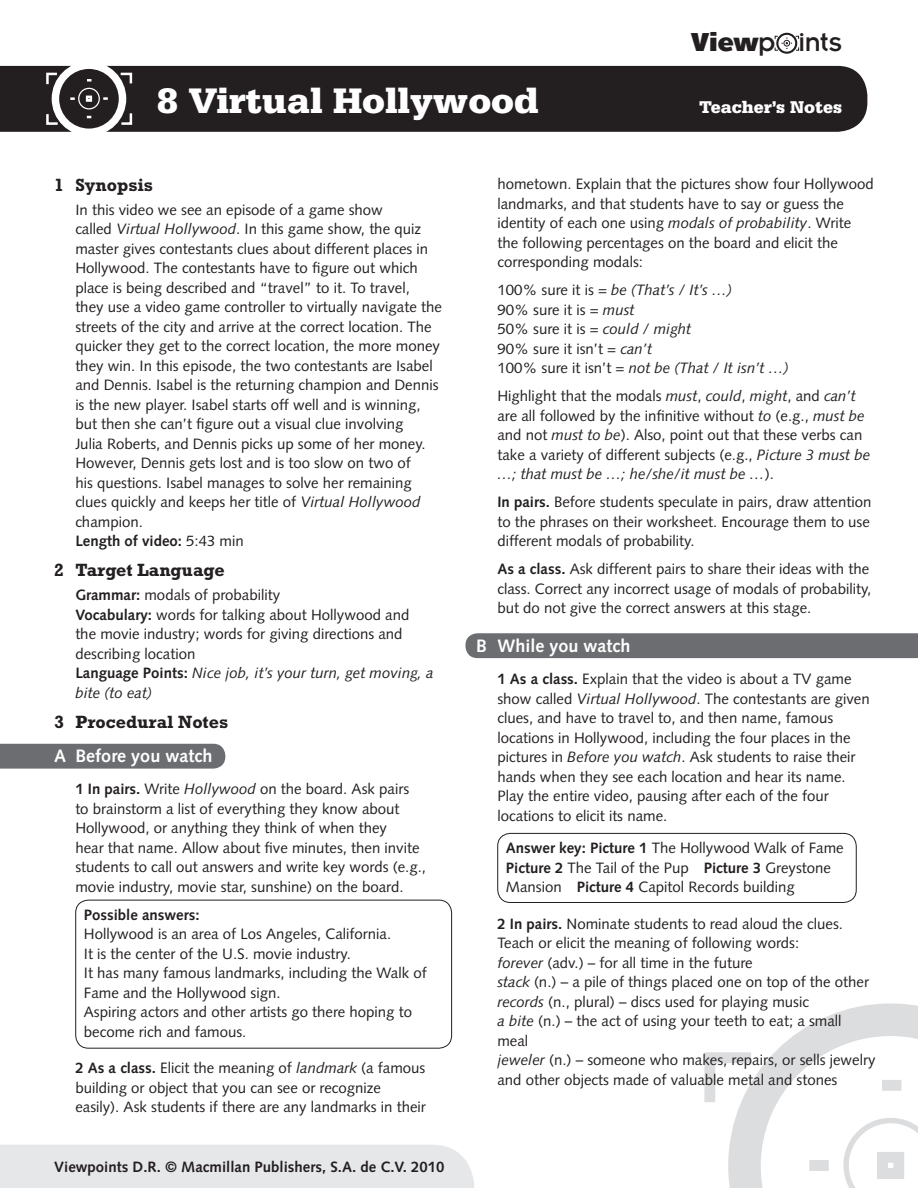
<style>
.page{position:relative;width:918px;height:1188px;background:#fff}
.page>*{position:absolute;margin:0;border:0;box-sizing:border-box;transform-origin:0 0}
.title_header{font:900 37.5px "Serifa Std";color:#fff}
.t1{font:28.05px "Insignia LT Std";color:#231f20}
.Teacher_A-head{font:700 18px "Rockwell Std";color:#231f20}
.A-Head{font:700 18px "Syntax LT Std";color:#fff}
.t2{font:900 18px "Serifa Std";color:#fff}
.main_text{font:15px/19.5px "Syntax LT Std";color:#231f20}
.Answer_key{font:15px/19.5px "Syntax LT Std";color:#231f20}
.wordpool{font:15px/19.5px "Syntax LT Std";color:#231f20}
.main_text-2{font:italic 15px/19.5px "Syntax LT Std";color:#231f20}
.main_text-3{font:700 15px "Syntax LT Std";color:#231f20}
.Answer_key-2{font:700 15px "Syntax LT Std";color:#231f20}
.s1{font-family:"Syntax LT Std";font-weight:900;font-size:25.95px}
.s2{font-style:italic}
.s3{font-weight:400}
.s4{font-weight:700}
.s5{font-weight:700;font-style:normal}
.s6{font-style:normal}
</style>
<div class="page">
<div style="left:0;top:66px;width:867px;height:66px;background:#231f20"></div>
<svg style="left:704px;top:1003px;width:214px;height:185px"></svg>
<div style="left:52px;top:61px;width:74px;height:75px;border:7px solid #fff;border-radius:50%"></div>
<svg style="left:70px;top:97px;width:5px;height:3px"></svg>
<svg style="left:103px;top:97px;width:5px;height:3px"></svg>
<svg style="left:87px;top:79px;width:4px;height:3px"></svg>
<svg style="left:86px;top:96px;width:6px;height:6px"></svg>
<svg style="left:45px;top:71px;width:14px;height:16px"></svg>
<svg style="left:45px;top:112px;width:15px;height:14px"></svg>
<svg style="left:118px;top:71px;width:15px;height:15px"></svg>
<svg style="left:119px;top:111px;width:14px;height:15px"></svg>
<div style="left:78px;top:88px;width:22px;height:21px;border:1px solid #fff;border-radius:50%"></div>
<div style="left:776px;top:33px;width:21px;height:21px;border:2px solid #231f20;border-radius:50%"></div>
<svg style="left:774px;top:36px;width:25px;height:15px"></svg>
<div style="left:0;top:1145px;width:474px;height:43px;background:#e6e7e9"></div>
<div style="left:465px;top:633px;width:453px;height:25px;background:#6c6d70"></div>
<div style="left:0;top:744px;width:225px;height:25px;background:#6c6d70"></div>
<div style="left:75px;top:900px;width:377px;height:149px;border:1px solid #231f20;border-radius:13px"></div>
<div style="left:497px;top:833px;width:360px;height:70px;border:1px solid #231f20;border-radius:13px"></div>
<p class="title_header" style="left:157px;top:78px;width:383px">8 Virtual Hollywood</p>
<h2 class="t1" style="left:691px;top:28px;width:152px"><span class="s1">View</span>p ints</h2>
<p class="t2" style="left:699px;top:96px;width:145px">Teacher’s Notes</p>
<p class="Teacher_A-head" style="left:54px;top:174px;width:101px">1 Synopsis</p>
<p class="main_text" style="left:75px;top:200px;width:368px">In this video we see an episode of a game show<br>called <span class="s2">Virtual Hollywood</span>. In this game show, the quiz master gives contestants clues about different places in Hollywood. The contestants have to figure out which place is being described and “travel” to it. To travel, they use a video game controller to virtually navigate the streets of the city and arrive at the correct location. The quicker they get to the correct location, the more money they win. In this episode, the two contestants are Isabel and Dennis. Isabel is the returning champion and Dennis is the new player. Isabel starts off well and is winning, but then she can’t figure out a visual clue involving<br>Julia Roberts, and Dennis picks up some of her money.<br>However, Dennis gets lost and is too slow on two of<br>his questions. Isabel manages to solve her remaining clues quickly and keeps her title of <span class="s2">Virtual Hollywood </span>champion.</p>
<p class="main_text-3" style="left:75px;top:533px;width:170px">Length of video: <span class="s3">5:43 min</span></p>
<p class="Teacher_A-head" style="left:54px;top:560px;width:172px">2 Target Language</p>
<p class="main_text" style="left:75px;top:585px;width:206px"><span class="s4">Grammar:</span> modals of probability</p>
<p class="main_text" style="left:75px;top:605px;width:336px"><span class="s4">Vocabulary:</span> words for talking about Hollywood and the movie industry; words for giving directions and describing location</p>
<p class="main_text-2" style="left:75px;top:663px;width:360px"><span class="s5">Language Points:</span> Nice job, it’s your turn, get moving, a bite (to eat)</p>
<p class="Teacher_A-head" style="left:54px;top:711px;width:176px">3 Procedural Notes</p>
<p class="A-Head" style="left:54px;top:746px;width:160px">A Before you watch</p>
<p class="main_text" style="left:75px;top:780px;width:352px"><span class="s4">1 In pairs.</span> Write <span class="s2">Hollywood</span> on the board. Ask pairs to brainstorm a list of everything they know about Hollywood, or anything they think of when they<br>hear that name. Allow about five minutes, then invite students to call out answers and write key words (e.g., movie industry, movie star, sunshine) on the board.</p>
<p class="Answer_key-2" style="left:84px;top:906px;width:117px">Possible answers:</p>
<p class="Answer_key" style="left:84px;top:925px;width:309px">Hollywood is an area of Los Angeles, California.</p>
<p class="Answer_key" style="left:84px;top:944px;width:269px">It is the center of the U.S. movie industry.</p>
<p class="Answer_key" style="left:84px;top:964px;width:344px">It has many famous landmarks, including the Walk of<br>Fame and the Hollywood sign.</p>
<p class="Answer_key" style="left:84px;top:1003px;width:330px">Aspiring actors and other artists go there hoping to become rich and famous.</p>
<p class="main_text" style="left:75px;top:1059px;width:352px"><span class="s4">2 As a class.</span> Elicit the meaning of <span class="s2">landmark</span> (a famous building or object that you can see or recognize easily). Ask students if there are any landmarks in their</p>
<p class="main_text-3" style="left:54px;top:1158px;width:392px">Viewpoints D.R. © Macmillan Publishers, S.A. de C.V. 2010</p>
<p class="main_text" style="left:497px;top:175px;width:378px">hometown. Explain that the pictures show four Hollywood landmarks, and that students have to say or guess the identity of each one using <span class="s2">modals of probability</span>. Write the following percentages on the board and elicit the corresponding modals:</p>
<p class="main_text-2" style="left:497px;top:280px;width:236px"><span class="s6">100% sure it is =</span> be (That’s / It’s …)</p>
<p class="main_text" style="left:497px;top:300px;width:139px">90% sure it is = <span class="s2">must</span></p>
<p class="main_text" style="left:497px;top:320px;width:195px">50% sure it is = <span class="s2">could / might</span></p>
<p class="main_text" style="left:497px;top:339px;width:156px">90% sure it isn’t = <span class="s2">can’t</span></p>
<p class="main_text-2" style="left:497px;top:358px;width:293px"><span class="s6">100% sure it isn’t =</span> not be (That / It isn’t …)</p>
<p class="main_text" style="left:497px;top:387px;width:374px">Highlight that the modals <span class="s2">must</span>, <span class="s2">could</span>, <span class="s2">might</span>, and <span class="s2">can’t </span>are all followed by the infinitive without <span class="s2">to</span> (e.g., <span class="s2">must be </span>and not <span class="s2">must to be</span>). Also, point out that these verbs can take a variety of different subjects (e.g., <span class="s2">Picture 3 must be …; that must be …; he/she/it must be …</span>).</p>
<p class="main_text" style="left:497px;top:493px;width:376px;text-align:justify"><span class="s4">In pairs.</span> Before students speculate in pairs, draw attention to the phrases on their worksheet. Encourage them to use different modals of probability.</p>
<p class="main_text" style="left:497px;top:560px;width:376px"><span class="s4">As a class.</span> Ask different pairs to share their ideas with the class. Correct any incorrect usage of modals of probability, but do not give the correct answers at this stage.</p>
<p class="A-Head" style="left:476px;top:636px;width:156px">B While you watch</p>
<p class="main_text" style="left:497px;top:669px;width:374px"><span class="s4">1 As a class.</span> Explain that the video is about a TV game show called <span class="s2">Virtual Hollywood</span>. The contestants are given clues, and have to travel to, and then name, famous locations in Hollywood, including the four places in the pictures in <span class="s2">Before you watch</span>. Ask students to raise their hands when they see each location and hear its name.<br>Play the entire video, pausing after each of the four locations to elicit its name.</p>
<p class="Answer_key" style="left:506px;top:838px;width:339px"><span class="s4">Answer key: Picture 1</span> The Hollywood Walk of Fame<br><span class="s4">Picture 2</span> The Tail of the Pup <span class="s4">Picture 3</span> Greystone<br>Mansion <span class="s4">Picture 4</span> Capitol Records building</p>
<p class="main_text" style="left:497px;top:914px;width:347px"><span class="s4">2 In pairs.</span> Nominate students to read aloud the clues.<br>Teach or elicit the meaning of following words:</p>
<p class="wordpool" style="left:497px;top:953px;width:257px"><span class="s2">forever</span> (adv.) – for all time in the future</p>
<p class="wordpool" style="left:497px;top:972px;width:373px"><span class="s2">stack</span> (n.) – a pile of things placed one on top of the other</p>
<p class="wordpool" style="left:497px;top:992px;width:313px"><span class="s2">records</span> (n., plural) – discs used for playing music</p>
<p class="wordpool" style="left:497px;top:1011px;width:346px"><span class="s2">a bite</span> (n.) – the act of using your teeth to eat; a small meal</p>
<p class="wordpool" style="left:497px;top:1050px;width:380px"><span class="s2">jeweler</span> (n.) – someone who makes, repairs, or sells jewelry and other objects made of valuable metal and stones</p>
</div>
